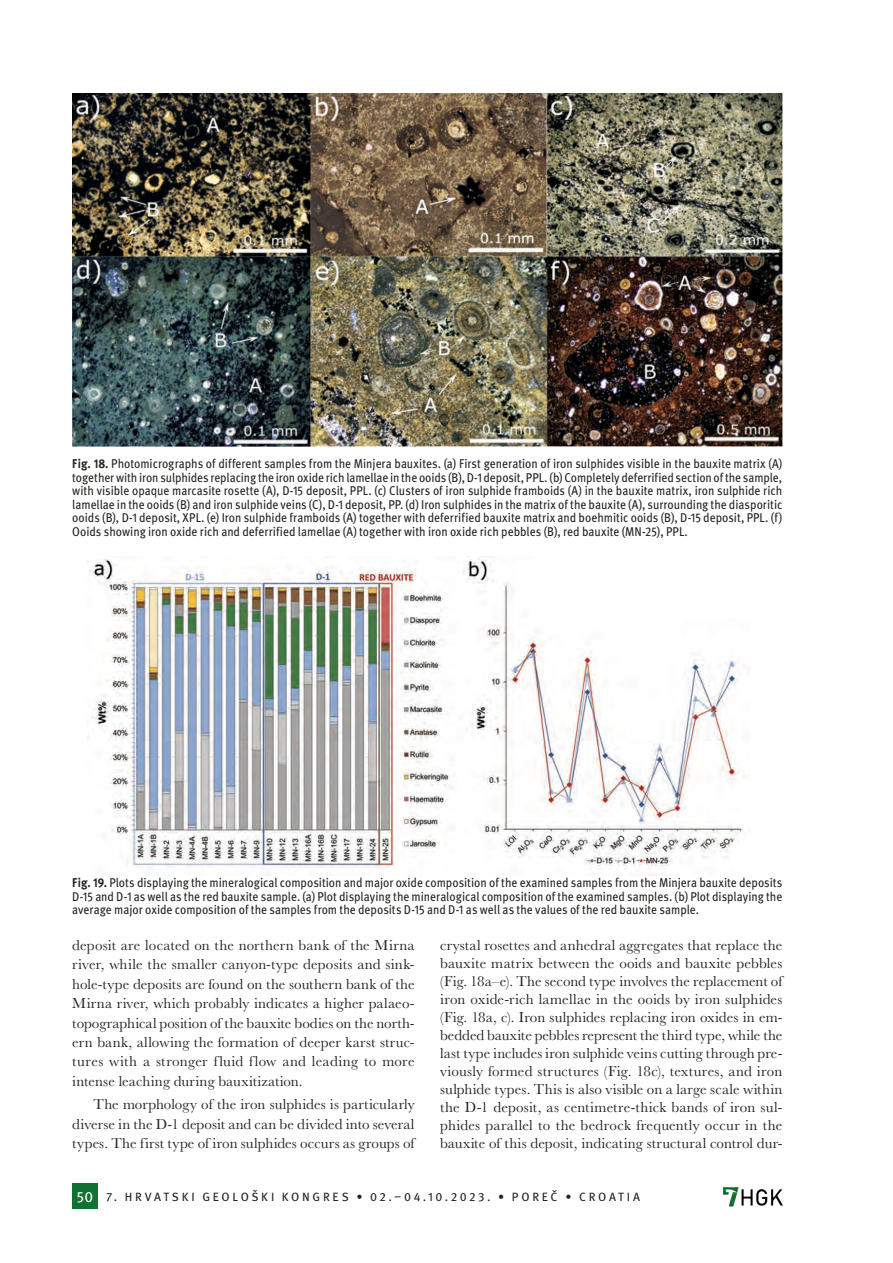
<style>
.page{position:relative;width:893px;height:1263px;background:#fff}
.page>*{position:absolute;margin:0;border:0;box-sizing:border-box;transform-origin:0 0}
.t1{font:15px/18px "Baskerville MT Pro";letter-spacing:.01em;color:#20231e;text-align:justify}
.t2{font:12.75px/13.5px "Meta Pro";color:#20231e;text-align:justify;scale:.9 1}
.t3{font:12px "Meta Pro";letter-spacing:.225em;color:#20231e}
.s1{font-weight:700}
.s2{font-size:15px;color:#fff}
</style>
<div class="page">
<div style="left:72px;top:1184px;width:26px;height:25px;background:#0f7232"></div>
<img style="left:724px;top:1187px;width:59px;height:20px">
<img style="left:87px;top:557px;width:659px;height:318px">
<img style="left:72px;top:94px;width:710px;height:352px">
<p class="t2" style="left:72px;top:457px;width:791px"><span class="s1">Fig. 18.</span> Photomicrographs of different samples from the Minjera bauxites. (a) First generation of iron sulphides visible in the bauxite matrix (A) together with iron sulphides replacing the iron oxide rich lamellae in the ooids (B), D-1 deposit, PPL. (b) Completely deferrified section of the sample, with visible opaque marcasite rosette (A), D-15 deposit, PPL. (c) Clusters of iron sulphide framboids (A) in the bauxite matrix, iron sulphide rich lamellae in the ooids (B) and iron sulphide veins (C), D-1 deposit, PP. (d) Iron sulphides in the matrix of the bauxite (A), surrounding the diasporitic ooids (B), D-1 deposit, XPL. (e) Iron sulphide framboids (A) together with deferrified bauxite matrix and boehmitic ooids (B), D-15 deposit, PPL. (f)<br>Ooids showing iron oxide rich and deferrified lamellae (A) together with iron oxide rich pebbles (B), red bauxite (MN-25), PPL.</p>
<p class="t2" style="left:72px;top:876px;width:791px"><span class="s1">Fig. 19.</span> Plots displaying the mineralogical composition and major oxide composition of the examined samples from the Minjera bauxite deposits D-15 and D-1 as well as the red bauxite sample. (a) Plot displaying the mineralogical composition of the examined samples. (b) Plot displaying the average major oxide composition of the samples from the deposits D-15 and D-1 as well as the values of the red bauxite sample.</p>
<p class="t1" style="left:72px;top:935px;width:344px;line-height:19.4px">deposit are located on the northern bank of the Mirna river, while the smaller canyon-type deposits and sink&shy;hole-type deposits are found on the southern bank of the Mirna river, which probably indicates a higher palaeo&shy;topographical position of the bauxite bodies on the north&shy;ern bank, allowing the formation of deeper karst struc&shy;tures with a stronger fluid flow and leading to more intense leaching during bauxitization.</p>
<p class="t1" style="left:72px;top:1095px;width:344px;line-height:19.4px;text-indent:21px">The morphology of the iron sulphides is particularly diverse in the D-1 deposit and can be divided into several types. The first type of iron sulphides occurs as groups of</p>
<p class="t1" style="left:440px;top:936px;width:344px">crystal rosettes and anhedral aggregates that replace the bauxite matrix between the ooids and bauxite pebbles (Fig. 18a–e). The second type involves the replacement of iron oxide-rich lamellae in the ooids by iron sulphides (Fig. 18a, c). Iron sulphides replacing iron oxides in em&shy;bedded bauxite pebbles represent the third type, while the last type includes iron sulphide veins cutting through pre&shy;viously formed structures (Fig. 18c), textures, and iron sulphide types. This is also visible on a large scale within the D-1 deposit, as centimetre-thick bands of iron sul&shy;phides parallel to the bedrock frequently occur in the bauxite of this deposit, indicating structural control dur-</p>
<p class="t3" style="left:77px;top:1189px;width:565px"><span class="s2">50</span> 7. HRVATSKI GEOLOŠKI KONGRES • 02.–04.10.2023. • POREČ • CROATIA</p>
</div>
